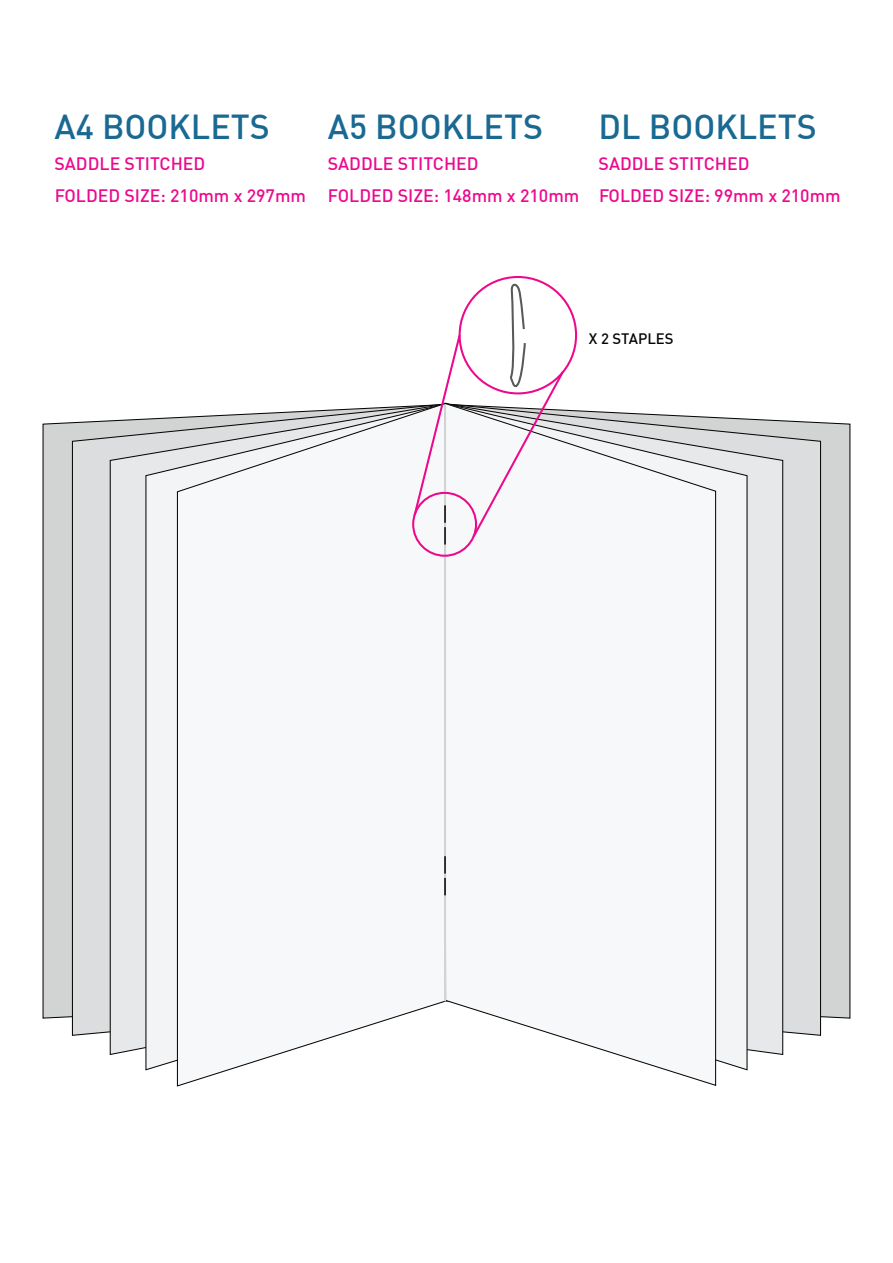
<style>
.page{position:relative;width:893px;height:1263px;background:#fff}
.page>*{position:absolute;margin:0;border:0;box-sizing:border-box;transform-origin:0 0}
.t1{font:500 34.05px "DIN Pro";color:#196993}
.t2{font:500 17.7px/31.2px "DIN Pro";color:#ec098d}
.t3{font:500 14.85px "DIN Pro";color:#050504}
</style>
<div class="page">
<svg style="left:42px;top:422px;width:29px;height:597px;background:#cacbcb"></svg>
<svg style="left:71px;top:420px;width:38px;height:616px;background:#d4d5d6"></svg>
<svg style="left:109px;top:418px;width:36px;height:637px;background:#dedfe0"></svg>
<svg style="left:145px;top:417px;width:31px;height:654px"></svg>
<svg style="left:176px;top:405px;width:268px;height:682px"></svg>
<svg style="left:822px;top:422px;width:29px;height:597px;background:#cacbcb"></svg>
<svg style="left:784px;top:420px;width:38px;height:616px;background:#d4d5d6"></svg>
<svg style="left:748px;top:418px;width:36px;height:637px;background:#dedfe0"></svg>
<svg style="left:717px;top:417px;width:31px;height:654px"></svg>
<svg style="left:444px;top:404px;width:273px;height:682px"></svg>
<hr style="left:444px;top:404px;width:2px;height:597px;background:#d2d3d3">
<svg style="left:444px;top:856px;width:2px;height:39px"></svg>
<svg style="left:412px;top:333px;width:50px;height:211px"></svg>
<svg style="left:471px;top:280px;width:95px;height:259px"></svg>
<h1 class="t1" style="left:55px;top:105px;width:217px">A4 BOOKLETS</h1>
<p class="t2" style="left:55px;top:148px;width:253px">SADDLE STITCHED<br>FOLDED SIZE: 210mm x 297mm</p>
<h1 class="t1" style="left:328px;top:105px;width:217px">A5 BOOKLETS</h1>
<p class="t2" style="left:328px;top:148px;width:514px">SADDLE STITCHED<br>FOLDED SIZE: 148mm x 210mm FOLDED SIZE: 99mm x 210mm</p>
<h1 class="t1" style="left:599px;top:105px;width:220px">DL BOOKLETS</h1>
<p class="t2" style="left:599px;top:148px;width:152px">SADDLE STITCHED</p>
<p class="t3" style="left:589px;top:329px;width:86px">X 2 STAPLES</p>
</div>
